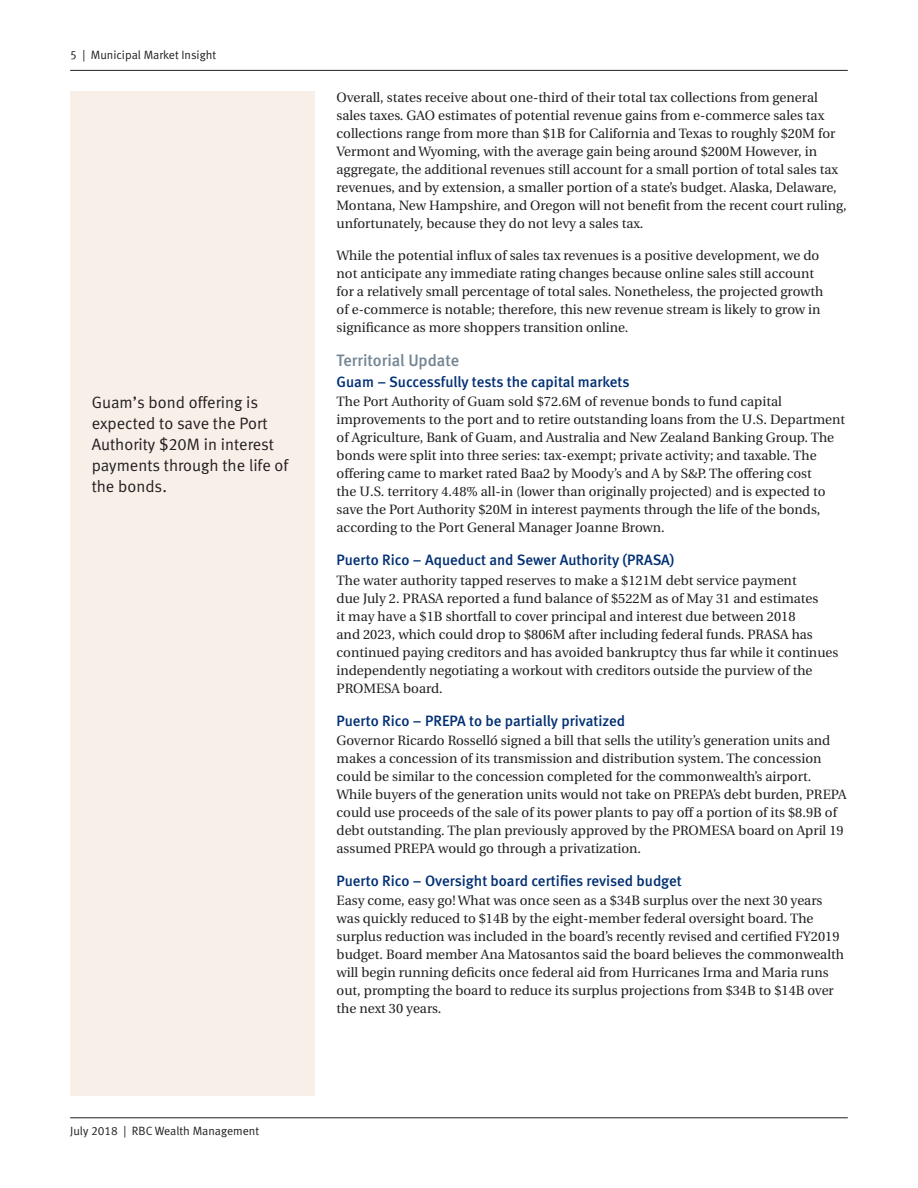
<style>
.page{position:relative;width:918px;height:1188px;background:#fff}
.page>*{position:absolute;margin:0;border:0;box-sizing:border-box;transform-origin:0 0}
.Sidebar_Outtake{font:16.5px/21px "Meta Normal LF";color:#231f20}
.Text_Headline{font:16.5px "Meta Medium LF";color:#748593}
.Text_Subhead_-_level{font:15px "Meta Medium LF";color:#002f73}
.Body_copy{font:13.5px/18px "Utopia";color:#231f20}
.t1{font:12px "Meta Normal LF";color:#231f20}
</style>
<div class="page">
<hr style="left:70px;top:1118px;width:778px;height:1px;background:#231f20">
<hr style="left:70px;top:70px;width:778px;height:1px;background:#231f20">
<div style="left:70px;top:92px;width:245px;height:1004px;background:#f8f0e8"></div>
<p class="t1" style="left:70px;top:48px;width:147px">5 | Municipal Market Insight</p>
<p class="Sidebar_Outtake" style="left:92px;top:392px;width:198px">Guam’s bond offering is expected to save the Port<br>Authority $20M in interest payments through the life of the bonds.</p>
<p class="t1" style="left:70px;top:1124px;width:190px">July 2018 | RBC Wealth Management</p>
<p class="Body_copy" style="left:337px;top:89px;width:512px">Overall, states receive about one-third of their total tax collections from general sales taxes. GAO estimates of potential revenue gains from e-commerce sales tax collections range from more than $1B for California and Texas to roughly $20M for Vermont and Wyoming, with the average gain being around $200M However, in aggregate, the additional revenues still account for a small portion of total sales tax revenues, and by extension, a smaller portion of a state’s budget. Alaska, Delaware, Montana, New Hampshire, and Oregon will not benefit from the recent court ruling, unfortunately, because they do not levy a sales tax.</p>
<p class="Body_copy" style="left:337px;top:247px;width:488px">While the potential influx of sales tax revenues is a positive development, we do not anticipate any immediate rating changes because online sales still account for a relatively small percentage of total sales. Nonetheless, the projected growth of e-commerce is notable; therefore, this new revenue stream is likely to grow in significance as more shoppers transition online.</p>
<p class="Text_Headline" style="left:337px;top:351px;width:124px">Territorial Update</p>
<p class="Text_Subhead_-_level" style="left:337px;top:373px;width:295px">Guam – Successfully tests the capital markets</p>
<p class="Body_copy" style="left:337px;top:393px;width:510px">The Port Authority of Guam sold $72.6M of revenue bonds to fund capital improvements to the port and to retire outstanding loans from the U.S. Department of Agriculture, Bank of Guam, and Australia and New Zealand Banking Group. The bonds were split into three series: tax-exempt; private activity; and taxable. The offering came to market rated Baa2 by Moody’s and A by S&amp;P. The offering cost<br>the U.S. territory 4.48% all-in (lower than originally projected) and is expected to save the Port Authority $20M in interest payments through the life of the bonds, according to the Port General Manager Joanne Brown.</p>
<p class="Text_Subhead_-_level" style="left:337px;top:551px;width:339px">Puerto Rico – Aqueduct and Sewer Authority (PRASA)</p>
<p class="Body_copy" style="left:337px;top:571px;width:503px">The water authority tapped reserves to make a $121M debt service payment<br>due July 2. PRASA reported a fund balance of $522M as of May 31 and estimates<br>it may have a $1B shortfall to cover principal and interest due between 2018<br>and 2023, which could drop to $806M after including federal funds. PRASA has continued paying creditors and has avoided bankruptcy thus far while it continues independently negotiating a workout with creditors outside the purview of the PROMESA board.</p>
<p class="Text_Subhead_-_level" style="left:337px;top:712px;width:290px">Puerto Rico – PREPA to be partially privatized</p>
<p class="Body_copy" style="left:337px;top:731px;width:512px">Governor Ricardo Rosselló signed a bill that sells the utility’s generation units and makes a concession of its transmission and distribution system. The concession could be similar to the concession completed for the commonwealth’s airport.<br>While buyers of the generation units would not take on PREPA’s debt burden, PREPA could use proceeds of the sale of its power plants to pay off a portion of its $8.9B of debt outstanding. The plan previously approved by the PROMESA board on April 19 assumed PREPA would go through a privatization.</p>
<p class="Text_Subhead_-_level" style="left:337px;top:872px;width:347px">Puerto Rico – Oversight board certifies revised budget</p>
<p class="Body_copy" style="left:337px;top:891px;width:509px">Easy come, easy go! What was once seen as a $34B surplus over the next 30 years was quickly reduced to $14B by the eight-member federal oversight board. The surplus reduction was included in the board’s recently revised and certified FY2019 budget. Board member Ana Matosantos said the board believes the commonwealth will begin running deficits once federal aid from Hurricanes Irma and Maria runs out, prompting the board to reduce its surplus projections from $34B to $14B over the next 30 years.</p>
</div>
